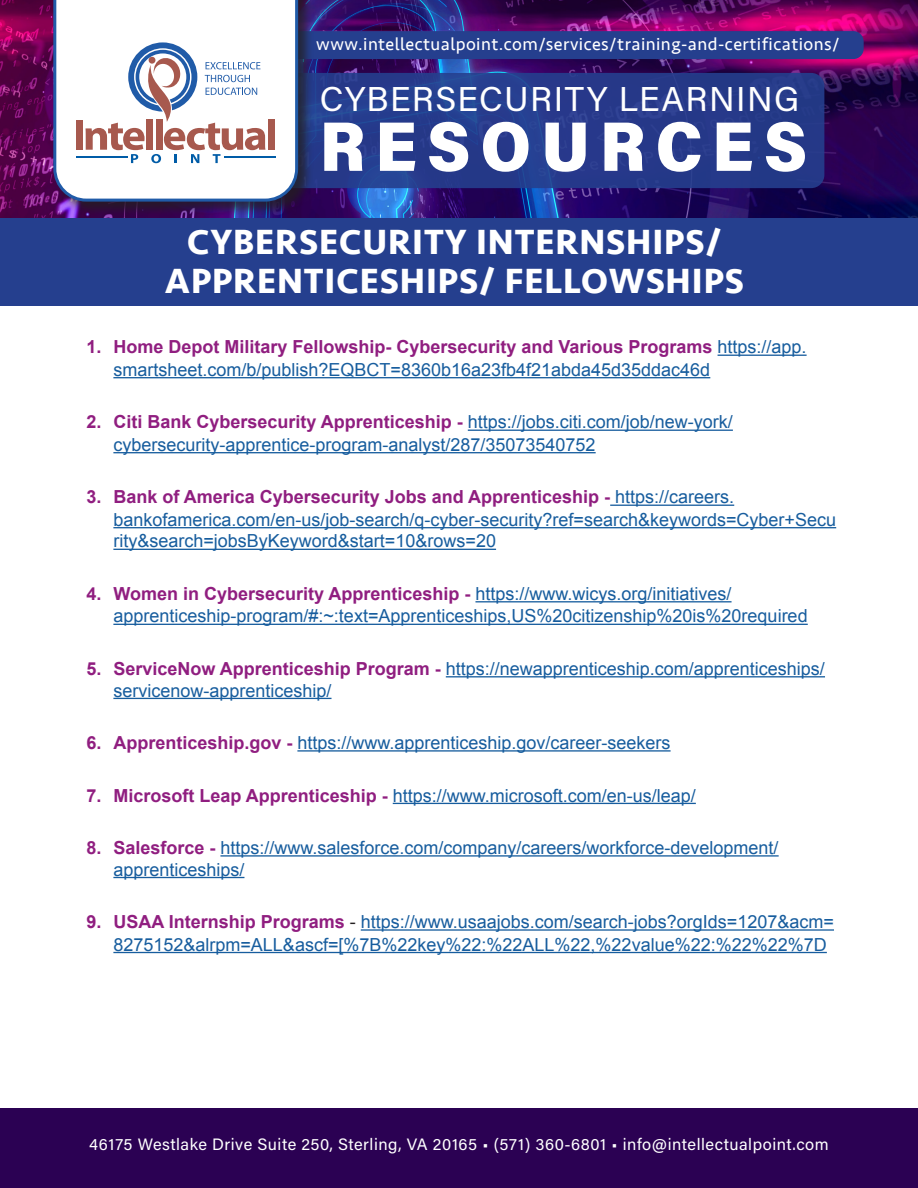
<style>
.page{position:relative;width:918px;height:1188px;background:#fff}
.page>*{position:absolute;margin:0;border:0;box-sizing:border-box;transform-origin:0 0}
.t1{font:70.5px "Acumin Variable Concept";letter-spacing:.14em;color:#fff}
.t2{font:700 36px/39px "Seravek";letter-spacing:.025em;color:#fff;text-align:center}
.t3{font:34.5px "Acumin Variable Concept";letter-spacing:.04em;color:#fff}
.t4{font:18px/22.5px "Arial";color:#175d9e}
.t5{font:18px "Seravek";letter-spacing:.025em;color:#fff}
.t6{font:16.5px "Acumin Variable Concept";letter-spacing:.03em;color:#fff}
.s1{font-weight:700;color:#901e80}
.s2{color:#231f20}
</style>
<div class="page">
<div style="left:0;top:1109px;width:918px;height:79px;background:#2b0153"></div>
<img style="left:0;top:0;width:918px;height:219px">
<div style="left:243px;top:73px;width:581px;height:115px;background:linear-gradient(to bottom,#273c8c,#253a8a);border-radius:13px"></div>
<div style="left:275px;top:31px;width:589px;height:28px;background:#253f8e;border-radius:10px"></div>
<div style="left:53px;top:0;width:261px;height:217px;background:#231f20;opacity:.75"></div>
<svg style="left:52px;top:0;width:248px;height:203px"></svg>
<hr style="left:76px;top:157px;width:51px;height:1px;background:#005ca7">
<div style="left:76px;top:120px;width:7px;height:30px;background:#a7594e"></div>
<div style="left:268px;top:119px;width:7px;height:31px;background:#a7594e"></div>
<hr style="left:224px;top:157px;width:51px;height:1px;background:#005ca7">
<svg style="left:86px;top:42px;width:179px;height:121px"></svg>
<div style="left:0;top:219px;width:918px;height:87px;background:#253f8e"></div>
<hr style="left:718px;top:355px;width:89px;height:1px;background:#175d9e">
<hr style="left:113px;top:377px;width:597px;height:1px;background:#175d9e">
<hr style="left:468px;top:430px;width:265px;height:1px;background:#175d9e">
<hr style="left:113px;top:452px;width:483px;height:1px;background:#175d9e">
<hr style="left:610px;top:505px;width:124px;height:1px;background:#175d9e">
<hr style="left:113px;top:527px;width:723px;height:1px;background:#175d9e">
<hr style="left:113px;top:549px;width:383px;height:1px;background:#175d9e">
<hr style="left:475px;top:601px;width:257px;height:1px;background:#175d9e">
<hr style="left:113px;top:624px;width:695px;height:1px;background:#175d9e">
<hr style="left:446px;top:676px;width:379px;height:1px;background:#175d9e">
<hr style="left:113px;top:698px;width:219px;height:1px;background:#175d9e">
<hr style="left:297px;top:750px;width:374px;height:2px;background:#175d9e">
<hr style="left:393px;top:803px;width:303px;height:1px;background:#175d9e">
<hr style="left:220px;top:855px;width:559px;height:2px;background:#175d9e">
<hr style="left:113px;top:877px;width:131px;height:1px;background:#175d9e">
<hr style="left:361px;top:929px;width:473px;height:2px;background:#175d9e">
<hr style="left:113px;top:952px;width:714px;height:1px;background:#175d9e">
<p class="t5" style="left:316px;top:30px;width:525px">www.intellectualpoint.com/services/training-and-certifications/</p>
<h3 class="t3" style="left:320px;top:75px;width:481px">CYBERSECURITY LEARNING</h3>
<h1 class="t1" style="left:320px;top:98px;width:489px">RESOURCES</h1>
<p class="t2" style="left:165px;top:222px;width:581px">CYBERSECURITY INTERNSHIPS/<br>APPRENTICESHIPS/ FELLOWSHIPS</p>
<p class="t4" style="left:113px;top:336px;width:695px;text-indent:-27px"><span class="s1">1. Home Depot Military Fellowship- Cybersecurity and Various Programs</span> https://app. smartsheet.com/b/publish?EQBCT=8360b16a23fb4f21abda45d35ddac46d</p>
<p class="t4" style="left:113px;top:411px;width:621px;text-indent:-27px"><span class="s1">2. Citi Bank Cybersecurity Apprenticeship -</span> https://jobs.citi.com/job/new-york/ cybersecurity-apprentice-program-analyst/287/35073540752</p>
<p class="t4" style="left:113px;top:486px;width:724px;line-height:22px;text-indent:-27px"><span class="s1">3. Bank of America Cybersecurity Jobs and Apprenticeship -</span> https://careers. bankofamerica.com/en-us/job-search/q-cyber-security?ref=search&amp;keywords=Cyber+Secu rity&amp;search=jobsByKeyword&amp;start=10&amp;rows=20</p>
<p class="t4" style="left:113px;top:583px;width:696px;text-indent:-27px"><span class="s1">4. Women in Cybersecurity Apprenticeship -</span> https://www.wicys.org/initiatives/ apprenticeship-program/#:~:text=Apprenticeships,US%20citizenship%20is%20required</p>
<p class="t4" style="left:113px;top:658px;width:713px;line-height:21.6px;text-indent:-27px"><span class="s1">5. ServiceNow Apprenticeship Program -</span> https://newapprenticeship.com/apprenticeships/ servicenow-apprenticeship/</p>
<p class="t4" style="left:86px;top:732px;width:586px"><span class="s1">6. Apprenticeship.gov -</span> https://www.apprenticeship.gov/career-seekers</p>
<p class="t4" style="left:86px;top:784px;width:611px"><span class="s1">7. Microsoft Leap Apprenticeship -</span> https://www.microsoft.com/en-us/leap/</p>
<p class="t4" style="left:113px;top:837px;width:667px;line-height:21.6px;text-indent:-27px"><span class="s1">8. Salesforce -</span> https://www.salesforce.com/company/careers/workforce-development/ apprenticeships/</p>
<p class="t4" style="left:113px;top:911px;width:722px;text-indent:-27px"><span class="s1">9. USAA Internship Programs</span> <span class="s2">-</span> https://www.usaajobs.com/search-jobs?orgIds=1207&amp;acm=<br>8275152&amp;alrpm=ALL&amp;ascf=[%7B%22key%22:%22ALL%22,%22value%22:%22%22%7D</p>
<p class="t6" style="left:89px;top:1133px;width:741px">46175 Westlake Drive Suite 250, Sterling, VA 20165 • (571) 360-6801 • info@intellectualpoint.com</p>
</div>
